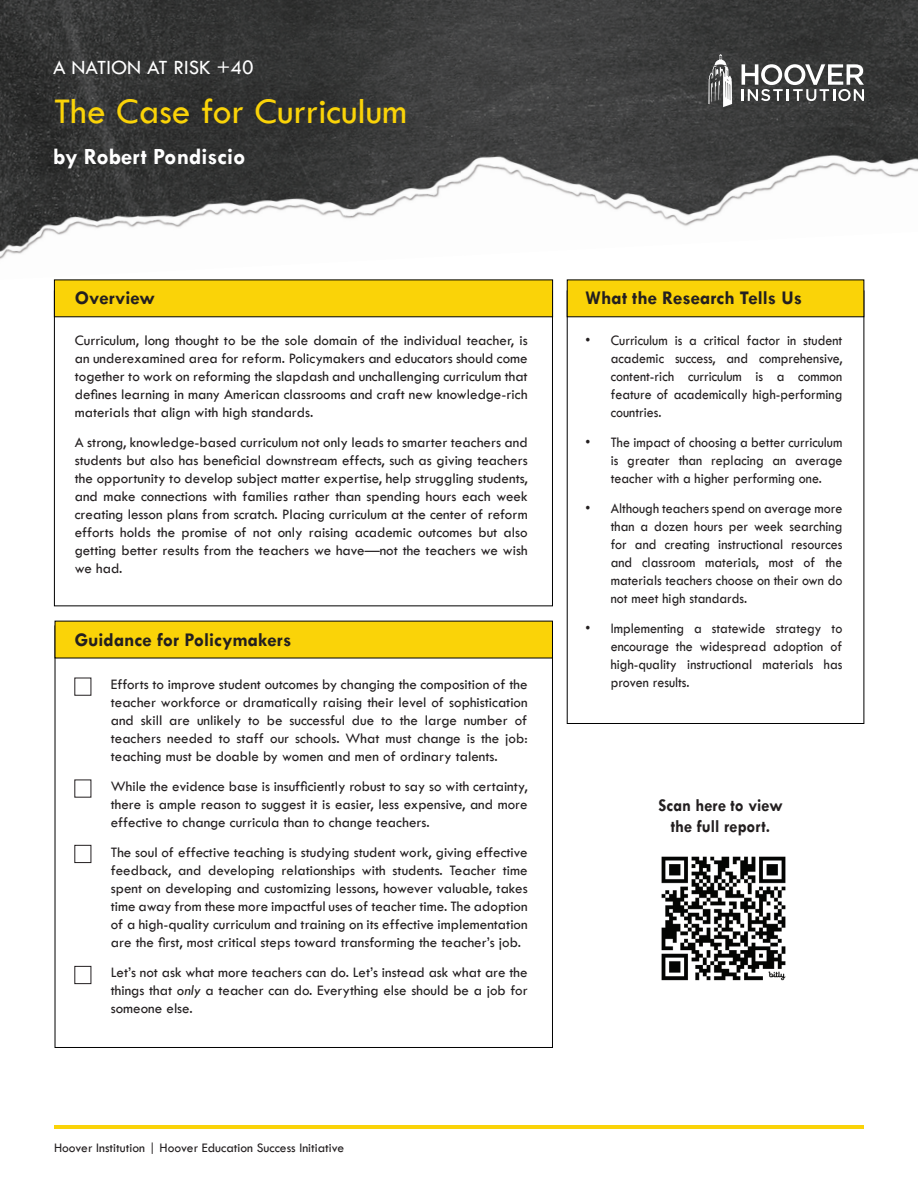
<style>
.page{position:relative;width:918px;height:1188px;background:#fff}
.page>*{position:absolute;margin:0;border:0;box-sizing:border-box;transform-origin:0 0}
.t1{font:37.5px "Tw Cen";color:#fad308}
.t2{font:700 23.4px "Tw Cen";color:#fff}
.t3{font:21px "Tw Cen";color:#fff}
.t4{font:700 19.5px "Tw Cen";color:#231f20}
.t5{font:700 18px/21px "Tw Cen";color:#231f20;text-align:center;scale:.93 1}
.t6{font:15px/18px "Tw Cen";color:#231f20;text-align:justify}
.t7{font:15px/18px "Tw Cen";color:#231f20;text-align:justify;scale:.93 1}
.t8{font:13.5px "Tw Cen";color:#231f20}
.s1{font-style:italic}
</style>
<div class="page">
<hr style="left:54px;top:1125px;width:810px;height:4px;background:#fad308">
<div style="left:74px;top:678px;width:17px;height:18px;border:1px solid #231f20"></div>
<div style="left:74px;top:845px;width:17px;height:18px;border:1px solid #231f20"></div>
<div style="left:74px;top:966px;width:17px;height:18px;border:1px solid #231f20"></div>
<img style="left:0;top:0;width:466px;height:280px">
<img style="left:451px;top:0;width:467px;height:255px">
<svg style="left:742px;top:64px;width:122px;height:37px"></svg>
<svg style="left:708px;top:54px;width:24px;height:53px"></svg>
<img style="left:661px;top:856px;width:125px;height:125px">
<div style="left:54px;top:280px;width:499px;height:37px;background:#fad308"></div>
<div style="left:55px;top:621px;width:498px;height:37px;background:#fad308"></div>
<div style="left:567px;top:280px;width:297px;height:37px;background:#fad308"></div>
<h3 class="t3" style="left:53px;top:55px;width:202px">A NATION AT RISK +40</h3>
<h1 class="t1" style="left:54px;top:89px;width:354px">The Case for Curriculum</h1>
<h2 class="t2" style="left:53px;top:142px;width:194px">by Robert Pondiscio</h2>
<h3 class="t4" style="left:75px;top:286px;width:82px">Overview</h3>
<h3 class="t4" style="left:586px;top:286px;width:218px">What the Research Tells Us</h3>
<p class="t6" style="left:75px;top:331px;width:454px">Curriculum, long thought to be the sole domain of the individual teacher, is an underexamined area for reform. Policymakers and educators should come together to work on reforming the slapdash and unchallenging curriculum that defines learning in many American classrooms and craft new knowledge-rich materials that align with high standards.</p>
<p class="t6" style="left:75px;top:433px;width:454px">A strong, knowledge-based curriculum not only leads to smarter teachers and students but also has beneficial downstream effects, such as giving teachers the opportunity to develop subject matter expertise, help struggling students, and make connections with families rather than spending hours each week creating lesson plans from scratch. Placing curriculum at the center of reform efforts holds the promise of not only raising academic outcomes but also getting better results from the teachers we have—not the teachers we wish we had.</p>
<h3 class="t4" style="left:75px;top:628px;width:218px">Guidance for Policymakers</h3>
<p class="t6" style="left:111px;top:675px;width:418px">Efforts to improve student outcomes by changing the composition of the teacher workforce or dramatically raising their level of sophistication and skill are unlikely to be successful due to the large number of teachers needed to staff our schools. What must change is the job: teaching must be doable by women and men of ordinary talents.</p>
<p class="t6" style="left:111px;top:777px;width:418px">While the evidence base is insufficiently robust to say so with certainty, there is ample reason to suggest it is easier, less expensive, and more effective to change curricula than to change teachers.</p>
<p class="t6" style="left:111px;top:843px;width:418px">The soul of effective teaching is studying student work, giving effective feedback, and developing relationships with students. Teacher time spent on developing and customizing lessons, however valuable, takes time away from these more impactful uses of teacher time. The adoption of a high-quality curriculum and training on its effective implementation are the first, most critical steps toward transforming the teacher’s job.</p>
<p class="t6" style="left:111px;top:963px;width:418px">Let’s not ask what more teachers can do. Let’s instead ask what are the things that <span class="s1">only</span> a teacher can do. Everything else should be a job for someone else.</p>
<p class="t8" style="left:54px;top:1140px;width:292px">Hoover Institution | Hoover Education Success Initiative</p>
<p class="t7" style="left:611px;top:331px;width:251px;text-indent:-25px">• Curriculum is a critical factor in student academic success, and comprehensive, content-rich curriculum is a common feature of academically high-performing countries.</p>
<p class="t7" style="left:611px;top:433px;width:251px;text-indent:-25px">• The impact of choosing a better curriculum is greater than replacing an average teacher with a higher performing one.</p>
<p class="t7" style="left:611px;top:499px;width:251px;text-indent:-25px">• Although teachers spend on average more than a dozen hours per week searching for and creating instructional resources and classroom materials, most of the materials teachers choose on their own do not meet high standards.</p>
<p class="t7" style="left:611px;top:619px;width:251px;text-indent:-25px">• Implementing a statewide strategy to encourage the widespread adoption of high-quality instructional materials has proven results.</p>
<p class="t5" style="left:659px;top:795px;width:135px">Scan here to view the full report.</p>
</div>
